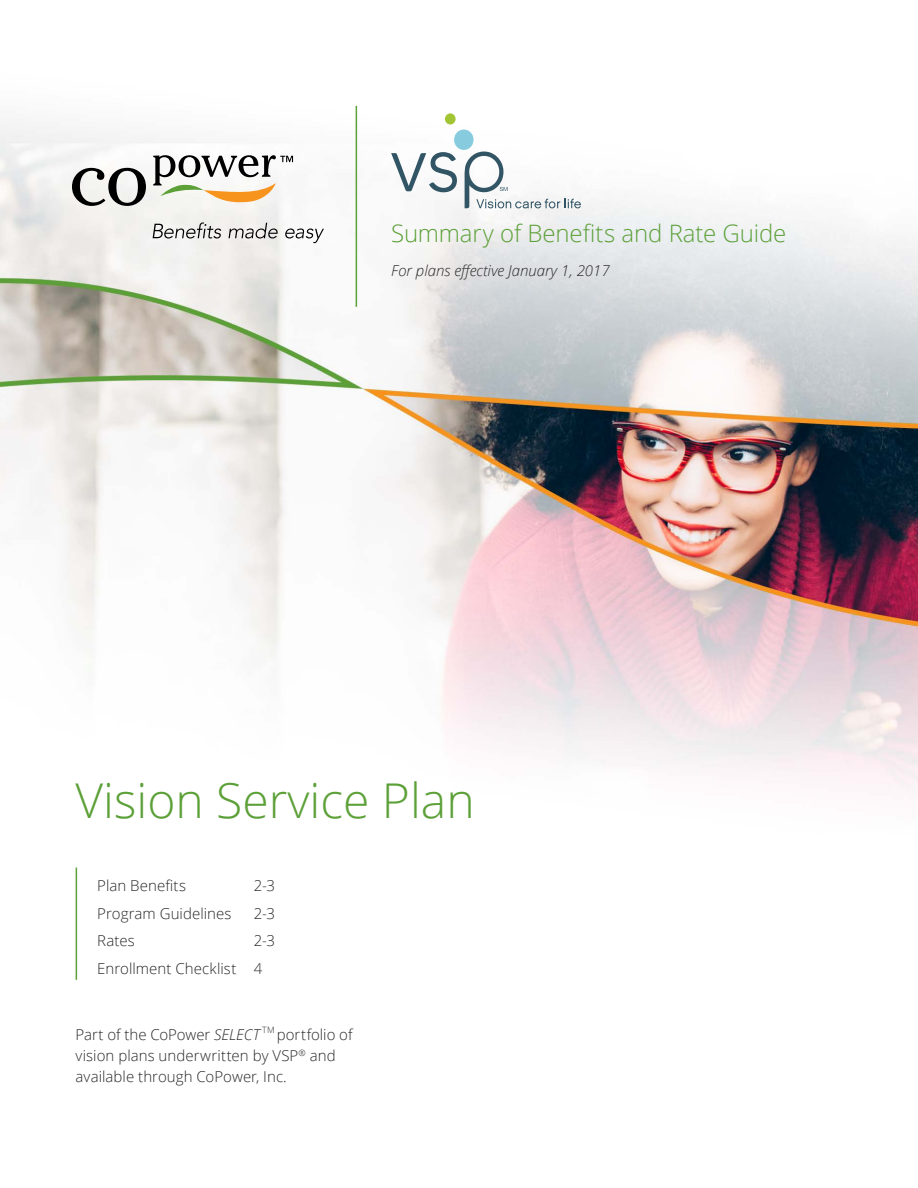
<style>
.page{position:relative;width:918px;height:1188px;background:#fff}
.page>*{position:absolute;margin:0;border:0;box-sizing:border-box;transform-origin:0 0}
.t1{font:300 48px "Open Sans";color:#5ca038}
.t2{font:300 24px "Open Sans";letter-spacing:-.005em;color:#5ca038}
.t3{font:300 15px/27.8px "Open Sans";letter-spacing:.005em;color:#292829}
.t4{font:italic 300 15px "Open Sans";color:#292829}
.s1{font-style:italic}
</style>
<div class="page">
<img style="left:0;top:105px;width:918px;height:685px">
<svg style="left:72px;top:168px;width:74px;height:38px"></svg>
<svg style="left:153px;top:222px;width:68px;height:17px"></svg>
<svg style="left:229px;top:223px;width:49px;height:16px"></svg>
<svg style="left:285px;top:229px;width:39px;height:14px"></svg>
<svg style="left:153px;top:155px;width:140px;height:48px"></svg>
<hr style="left:356px;top:106px;width:1px;height:201px;background:#5ca038">
<svg style="left:445px;top:113px;width:11px;height:12px"></svg>
<svg style="left:391px;top:128px;width:190px;height:80px"></svg>
<hr style="left:76px;top:868px;width:1px;height:112px;background:#5ca038">
<h2 class="t2" style="left:391px;top:217px;width:397px">Summary of Benefits and Rate Guide</h2>
<p class="t4" style="left:391px;top:260px;width:220px">For plans effective January 1, 2017</p>
<h1 class="t1" style="left:76px;top:768px;width:401px">Vision Service Plan</h1>
<p class="t3" style="left:97px;top:871px;width:141px">Plan Benefits<br>Program Guidelines<br>Rates<br>Enrollment Checklist</p>
<p class="t3" style="left:254px;top:871px;width:23px;text-align:justify">2-3<br>2-3<br>2-3<br>4</p>
<p class="t3" style="left:76px;top:1023px;width:278px;line-height:21px">Part of the CoPower <span class="s1">SELECT</span> <sup>TM</sup> portfolio of vision plans underwritten by VSP<sup>®</sup> and available through CoPower, Inc.</p>
</div>
